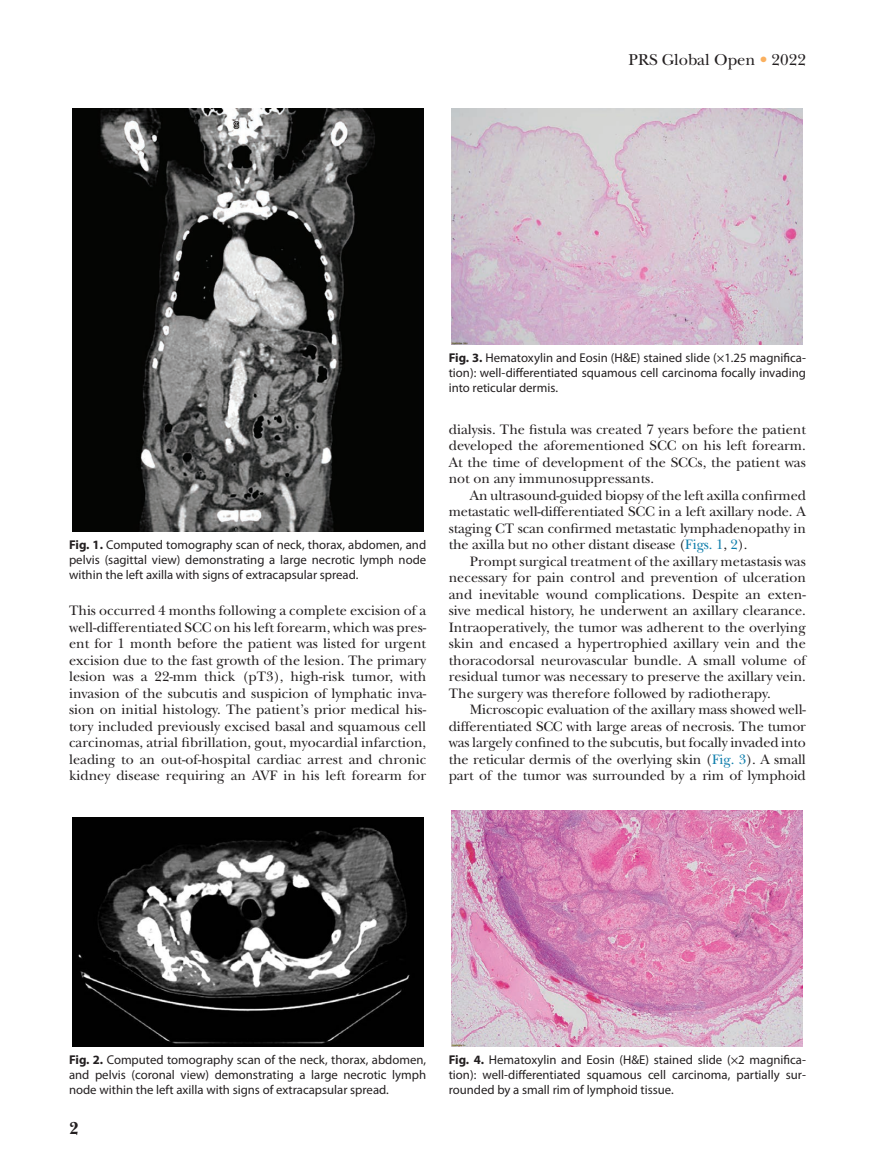
<style>
.page{position:relative;width:878px;height:1175px;background:#fff}
.page>*{position:absolute;margin:0;border:0;box-sizing:border-box;transform-origin:0 0}
.t1{font:700 18px "New Baskerville Std";color:#231f20}
.t2{font:16.5px "New Baskerville Std";color:#231f20}
.t3{font:14.25px/16.5px "New Baskerville Std";color:#231f20;text-align:justify}
.t4{font:12.75px/15px "Myriad Pro";color:#231f20;text-align:justify}
.s1{color:#fab05f}
.s2{font-weight:700}
.s3{color:#0f7eac}
</style>
<div class="page">
<img style="left:72px;top:108px;width:351px;height:423px">
<img style="left:72px;top:818px;width:351px;height:228px">
<img style="left:452px;top:108px;width:350px;height:236px">
<img style="left:452px;top:810px;width:350px;height:236px">
<p class="t2" style="left:628px;top:50px;width:179px">PRS Global Open <span class="s1">•</span> 2022</p>
<p class="t4" style="left:69px;top:536px;width:359px"><span class="s2">Fig. 1.</span> Computed tomography scan of neck, thorax, abdomen, and pelvis (sagittal view) demonstrating a large necrotic lymph node within the left axilla with signs of extracapsular spread.</p>
<p class="t3" style="left:69px;top:602px;width:359px">This occurred 4 months following a complete excision of a well-differentiated SCC on his left forearm, which was pres&shy;ent for 1 month before the patient was listed for urgent excision due to the fast growth of the lesion. The primary lesion was a 22-mm thick (pT3), high-risk tumor, with invasion of the subcutis and suspicion of lymphatic inva&shy;sion on initial histology. The patient’s prior medical his&shy;tory included previously excised basal and squamous cell carcinomas, atrial fibrillation, gout, myocardial infarction, leading to an out-of-hospital cardiac arrest and chronic kidney disease requiring an AVF in his left forearm for</p>
<p class="t4" style="left:448px;top:350px;width:359px"><span class="s2">Fig. 3.</span> Hematoxylin and Eosin (H&amp;E) stained slide (×1.25 magnifica&shy;tion): well-differentiated squamous cell carcinoma focally invading into reticular dermis.</p>
<p class="t3" style="left:449px;top:421px;width:359px">dialysis. The fistula was created 7 years before the patient developed the aforementioned SCC on his left forearm.<br>At the time of development of the SCCs, the patient was not on any immunosuppressants.</p>
<p class="t3" style="left:449px;top:487px;width:359px;text-indent:21px">An ultrasound-guided biopsy of the left axilla confirmed metastatic well-differentiated SCC in a left axillary node. A staging CT scan confirmed metastatic lymphadenopathy in the axilla but no other distant disease (<span class="s3">Figs. 1</span>, <span class="s3">2</span>).</p>
<p class="t3" style="left:449px;top:553px;width:359px;text-indent:21px">Prompt surgical treatment of the axillary metastasis was necessary for pain control and prevention of ulceration and inevitable wound complications. Despite an exten&shy;sive medical history, he underwent an axillary clearance.<br>Intraoperatively, the tumor was adherent to the overlying skin and encased a hypertrophied axillary vein and the thoracodorsal neurovascular bundle. A small volume of residual tumor was necessary to preserve the axillary vein.<br>The surgery was therefore followed by radiotherapy.</p>
<p class="t3" style="left:449px;top:701px;width:359px;text-indent:21px">Microscopic evaluation of the axillary mass showed well&shy;differentiated SCC with large areas of necrosis. The tumor was largely confined to the subcutis, but focally invaded into the reticular dermis of the overlying skin (<span class="s3">Fig. 3</span>). A small part of the tumor was surrounded by a rim of lymphoid</p>
<p class="t4" style="left:69px;top:1052px;width:359px"><span class="s2">Fig. 2.</span> Computed tomography scan of the neck, thorax, abdomen, and pelvis (coronal view) demonstrating a large necrotic lymph node within the left axilla with signs of extracapsular spread.</p>
<p class="t1" style="left:69px;top:1118px;width:11px">2</p>
<p class="t4" style="left:448px;top:1052px;width:358px"><span class="s2">Fig. 4.</span> Hematoxylin and Eosin (H&amp;E) stained slide (×2 magnifica&shy;tion): well-differentiated squamous cell carcinoma, partially sur&shy;rounded by a small rim of lymphoid tissue.</p>
</div>
